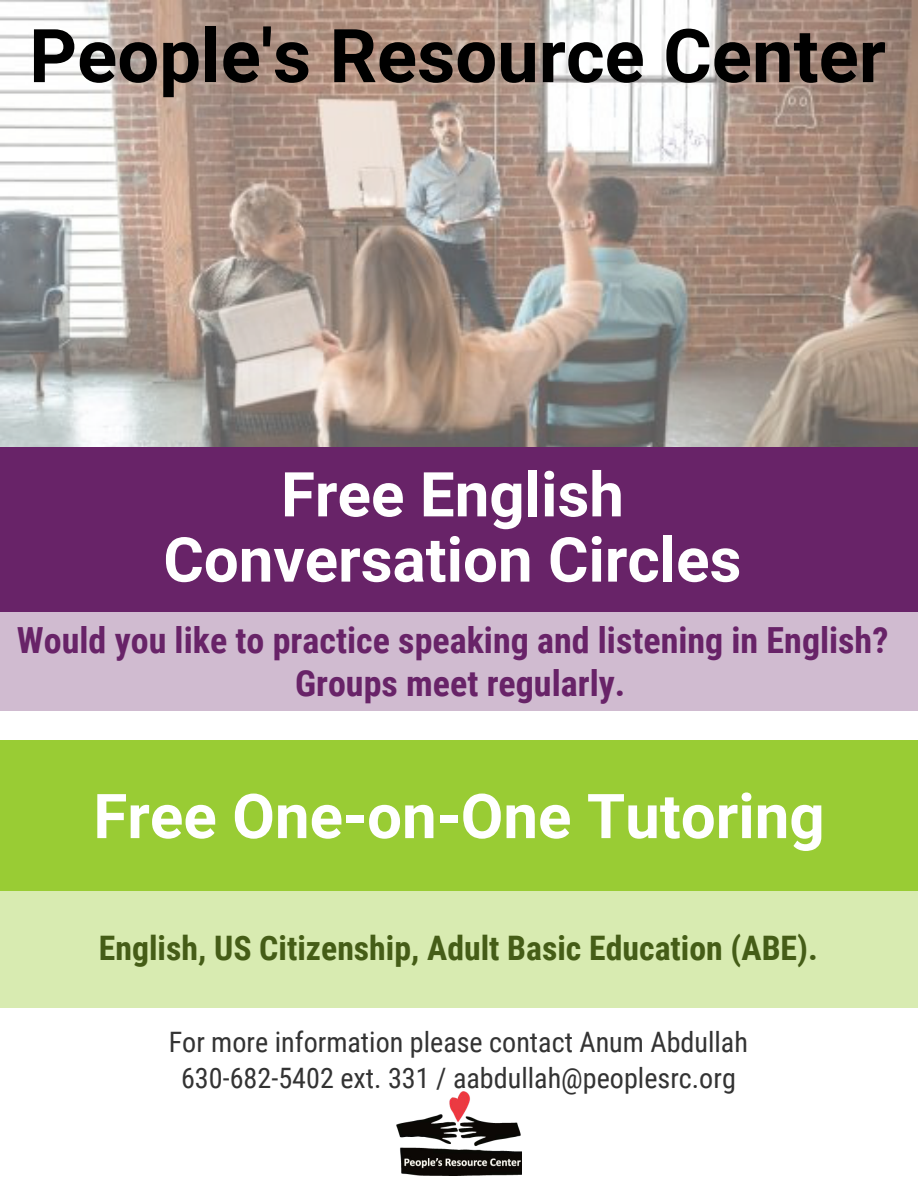
<style>
.page{position:relative;width:918px;height:1188px;background:#fff}
.page>*{position:absolute;margin:0;border:0;box-sizing:border-box;transform-origin:0 0}
.t1{font:700 74.25px "Roboto";color:#000}
.t2{font:700 61.8px/65.2px "Roboto";color:#fff;text-align:center}
.t3{font:700 36px/43.8px "Roboto Condensed";color:#682368;text-align:center}
.t4{font:700 33.75px "Roboto Condensed";color:#455d17}
.t5{font:28.2px/36px "Roboto Condensed";color:#333;text-align:center}
</style>
<div class="page">
<img style="left:0;top:0;width:918px;height:448px">
<div style="left:0;top:740px;width:918px;height:151px;background:#99cc34"></div>
<div style="left:0;top:448px;width:918px;height:164px;background:#682368"></div>
<div style="left:0;top:612px;width:918px;height:99px;background:#d0bbd0"></div>
<div style="left:0;top:751px;width:918px;height:257px;background:#99cc34;opacity:.38"></div>
<img style="left:396px;top:1091px;width:126px;height:85px">
<h1 class="t1" style="left:29px;top:4px;width:858px">People's Resource Center</h1>
<h2 class="t2" style="left:163px;top:459px;width:580px">Free English<br>Conversation Circles</h2>
<p class="t3" style="left:17px;top:616px;width:873px">Would you like to practice speaking and listening in English?<br>Groups meet regularly.</p>
<h2 class="t2" style="left:93px;top:781px;width:733px">Free One-on-One Tutoring</h2>
<p class="t4" style="left:99px;top:924px;width:721px">English, US Citizenship, Adult Basic Education (ABE).</p>
<p class="t5" style="left:169px;top:1023px;width:581px">For more information please contact Anum Abdullah<br>630-682-5402 ext. 331 / aabdullah@peoplesrc.org</p>
</div>
